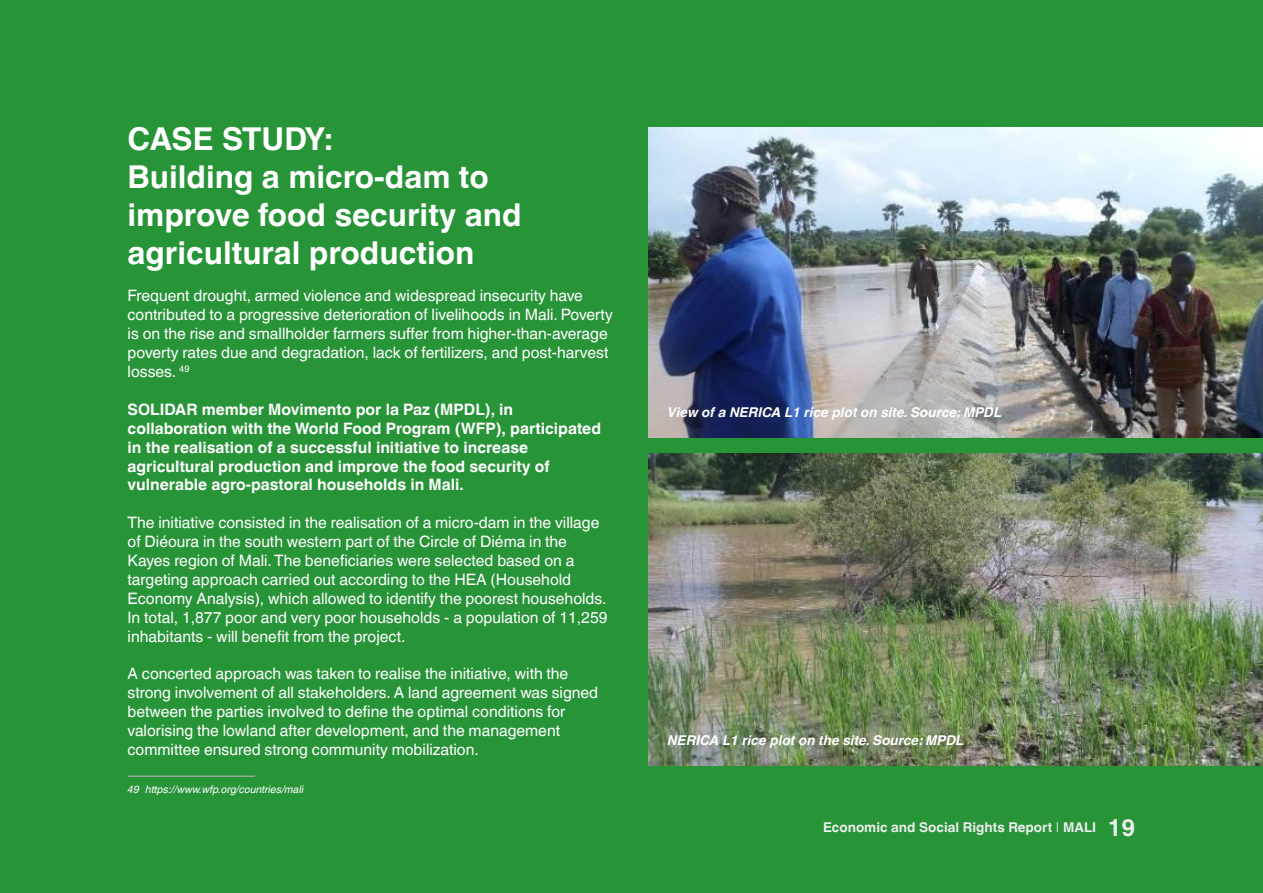
<style>
.page{position:relative;width:1263px;height:893px;background:#289438}
.page>*{position:absolute;margin:0;border:0;box-sizing:border-box;transform-origin:0 0}
.t1{font:700 31.5px/37.8px "Helvetica World";color:#fff}
.t2{font:15.75px/18.9px "Helvetica World";color:#fff}
.t3{font:700 15.75px/18.9px "Helvetica World";color:#fff}
.t4{font:italic 700 13.5px "Helvetica World";color:#fff}
.t5{font:700 13.5px "Helvetica World";color:#ededed}
.t6{font:italic 10.5px "Helvetica World";color:#fff}
.s1{font-weight:400}
.s2{font-size:24px}
</style>
<div class="page">
<img style="left:648px;top:453px;width:615px;height:312px">
<hr style="left:128px;top:776px;width:127px;height:1px;background:#b3b2b2">
<img style="left:648px;top:128px;width:615px;height:310px">
<h1 class="t1" style="left:128px;top:120px;width:396px">CASE STUDY:<br>Building a micro-dam to improve food security and agricultural production</h1>
<p class="t2" style="left:128px;top:286px;width:487px">Frequent drought, armed violence and widespread insecurity have contributed to a progressive deterioration of livelihoods in Mali. Poverty is on the rise and smallholder farmers suffer from higher-than-average poverty rates due and degradation, lack of fertilizers, and post-harvest losses. <sup>49</sup></p>
<p class="t3" style="left:128px;top:400px;width:475px">SOLIDAR member Movimento por la Paz (MPDL), in collaboration with the World Food Program (WFP), participated in the realisation of a successful initiative to increase agricultural production and improve the food security of vulnerable agro-pastoral households in Mali.</p>
<p class="t2" style="left:128px;top:513px;width:481px">The initiative consisted in the realisation of a micro-dam in the village of Diéoura in the south western part of the Circle of Diéma in the Kayes region of Mali. The beneficiaries were selected based on a targeting approach carried out according to the HEA (Household Economy Analysis), which allowed to identify the poorest households.<br>In total, 1,877 poor and very poor households - a population of 11,259 inhabitants - will benefit from the project.</p>
<p class="t2" style="left:128px;top:664px;width:472px">A concerted approach was taken to realise the initiative, with the strong involvement of all stakeholders. A land agreement was signed between the parties involved to define the optimal conditions for valorising the lowland after development, and the management committee ensured strong community mobilization.</p>
<p class="t6" style="left:128px;top:783px;width:178px">49 https://www.wfp.org/countries/mali</p>
<p class="t4" style="left:668px;top:405px;width:336px">View of a NERICA L1 rice plot on site. Source: MPDL</p>
<p class="t4" style="left:668px;top:733px;width:298px">NERICA L1 rice plot on the site. Source: MPDL</p>
<p class="t5" style="left:823px;top:819px;width:314px">Economic and Social Rights Report <span class="s1">|</span> MALI <span class="s2">19</span></p>
</div>
